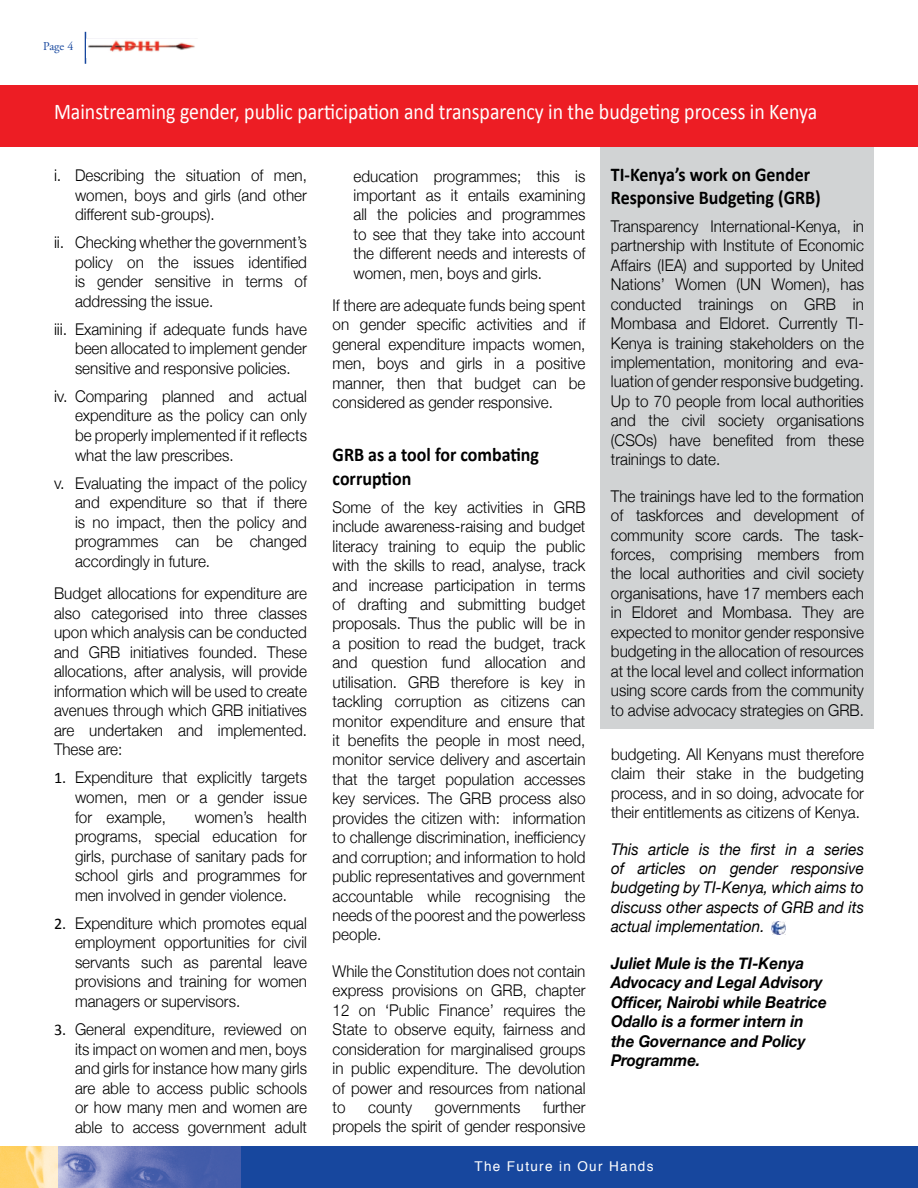
<style>
.page{position:relative;width:918px;height:1188px;background:#fff}
.page>*{position:absolute;margin:0;border:0;box-sizing:border-box;transform-origin:0 0}
.t1{font:22.5px "Calibri";color:#fff;scale:.88 1}
.t2{font:700 19.5px/23.4px "Calibri";color:#000;scale:.92 1}
.t3{font:300 16.2px/19.5px "Helvetica Neue";color:#000;text-align:justify;scale:.94 1}
.t4{font:300 16.2px/19.5px "Helvetica Neue";color:#000;text-align:justify}
.t5{font:italic 16.2px/19.5px "Helvetica Neue";color:#000;text-align:justify;scale:.94 1}
.t6{font:italic 700 16.2px/19.5px "Helvetica Neue";color:#000;scale:.94 1}
.t7{font:13.5px "Helvetica";letter-spacing:.1em;color:#fff}
.t8{font:12px "Adobe Garamond Pro";color:#17479e}
.s1{font-family:"Calibri";font-weight:400}
</style>
<div class="page">
<div style="left:240px;top:1147px;width:678px;height:41px;background:#17479e"></div>
<hr style="left:85px;top:32px;width:1px;height:32px;background:#17479e">
<img style="left:57px;top:1147px;width:183px;height:41px">
<img style="left:0;top:1147px;width:57px;height:41px">
<img style="left:87px;top:38px;width:108px;height:14px">
<div style="left:601px;top:146px;width:273px;height:583px;background:#d1d3d4"></div>
<div style="left:0;top:85px;width:918px;height:62px;background:#ed1d24"></div>
<img style="left:771px;top:921px;width:14px;height:13px">
<p class="t8" style="left:43px;top:39px;width:32px">Page 4</p>
<h1 class="t1" style="left:54px;top:98px;width:869px">Mainstreaming gender, public participation and transparency in the budgeting process in Kenya</h1>
<p class="t4" style="left:75px;top:165px;width:233px;text-indent:-21px">i. Describing the situation of men, women, boys and girls (and other different sub-groups).</p>
<p class="t4" style="left:75px;top:232px;width:234px;text-indent:-21px">ii. Checking whether the government’s policy on the issues identified is gender sensitive in terms of addressing the issue.</p>
<p class="t4" style="left:75px;top:319px;width:233px;text-indent:-21px">iii. Examining if adequate funds have been allocated to implement gender sensitive and responsive policies.</p>
<p class="t4" style="left:75px;top:386px;width:233px;text-indent:-21px">iv. Comparing planned and actual expenditure as the policy can only be properly implemented if it reflects what the law prescribes.</p>
<p class="t4" style="left:75px;top:473px;width:233px;text-indent:-21px">v. Evaluating the impact of the policy and expenditure so that if there is no impact, then the policy and programmes can be changed accordingly in future.</p>
<p class="t3" style="left:54px;top:583px;width:271px">Budget allocations for expenditure are also categorised into three classes upon which analysis can be conducted and GRB initiatives founded. These allocations, after analysis, will provide information which will be used to create avenues through which GRB initiatives are undertaken and implemented.<br>These are:</p>
<p class="t3" style="left:75px;top:768px;width:248px;text-indent:-21px"><span class="s1">1.</span> Expenditure that explicitly targets women, men or a gender issue for example,</p>
<p class="t3" style="left:75px;top:807px;width:248px;text-indent:120px">women’s health programs, special education for girls, purchase of sanitary pads for school girls and programmes for men involved in gender violence.</p>
<p class="t3" style="left:75px;top:913px;width:248px;text-indent:-21px"><span class="s1">2.</span> Expenditure which promotes equal employment opportunities for civil servants such as parental leave provisions and training for women managers or supervisors.</p>
<p class="t3" style="left:75px;top:1019px;width:248px;text-indent:-21px"><span class="s1">3.</span> General expenditure, reviewed on its impact on women and men, boys and girls for instance how many girls are able to access public schools or how many men and women are able to access government adult</p>
<p class="t3" style="left:354px;top:166px;width:248px">education programmes; this is important as it entails examining all the policies and programmes to see that they take into account the different needs and interests of women, men, boys and girls.</p>
<p class="t3" style="left:333px;top:295px;width:271px">If there are adequate funds being spent on gender specific activities and if general expenditure impacts women, men, boys and girls in a positive manner, then that budget can be considered as gender responsive.</p>
<p class="t2" style="left:333px;top:442px;width:226px">GRB as a tool for combating corruption</p>
<p class="t3" style="left:333px;top:497px;width:271px">Some of the key activities in GRB include awareness-raising and budget literacy training to equip the public with the skills to read, analyse, track and increase participation in terms of drafting and submitting budget proposals. Thus the public will be in a position to read the budget, track and question fund allocation and utilisation. GRB therefore is key in tackling corruption as citizens can monitor expenditure and ensure that it benefits the people in most need, monitor service delivery and ascertain that the target population accesses key services. The GRB process also provides the citizen with: information to challenge discrimination, inefficiency and corruption; and information to hold public representatives and government accountable while recognising the needs of the poorest and the powerless people.</p>
<p class="t3" style="left:333px;top:961px;width:271px">While the Constitution does not contain express provisions on GRB, chapter 12 on ‘Public Finance’ requires the State to observe equity, fairness and consideration for marginalised groups in public expenditure. The devolution of power and resources from national to</p>
<p class="t3" style="left:333px;top:1097px;width:271px;text-align:right">further<br>propels the spirit of gender responsive</p>
<p class="t3" style="left:368px;top:1097px;width:49px">county</p>
<p class="t3" style="left:435px;top:1097px;width:93px">governments</p>
<p class="t2" style="left:611px;top:162px;width:230px">TI-Kenya’s work on Gender<br>Responsive Budgeting (GRB)</p>
<p class="t3" style="left:611px;top:216px;width:271px">Transparency International-Kenya, in partnership with Institute of Economic Affairs (IEA) and supported by United Nations’ Women (UN Women), has conducted trainings on GRB in Mombasa and Eldoret. Currently TI-Kenya is training stakeholders on the implementation, monitoring and eva&shy;luation of gender responsive budgeting.<br>Up to 70 people from local authorities and the civil society organisations (CSOs) have benefited from these trainings to date.</p>
<p class="t3" style="left:611px;top:486px;width:271px">The trainings have led to the formation of taskforces and development of community score cards. The task&shy;forces, comprising members from the local authorities and civil society organisations, have 17 members each in Eldoret and Mombasa. They are expected to monitor gender responsive budgeting in the allocation of resources at the local level and collect information using score cards from the community to advise advocacy strategies on GRB.</p>
<p class="t3" style="left:611px;top:744px;width:271px">budgeting. All Kenyans must therefore claim their stake in the budgeting process, and in so doing, advocate for their entitlements as citizens of Kenya.</p>
<p class="t5" style="left:611px;top:839px;width:271px">This article is the first in a series of articles on gender responsive budgeting by TI-Kenya, which aims to discuss other aspects of GRB and its actual implementation.</p>
<p class="t6" style="left:611px;top:953px;width:231px">Juliet Mule is the TI-Kenya<br>Advocacy and Legal Advisory<br>Officer, Nairobi while Beatrice<br>Odallo is a former intern in the Governance and Policy<br>Programme.</p>
<p class="t7" style="left:474px;top:1156px;width:181px">The Future in Our Hands</p>
</div>
